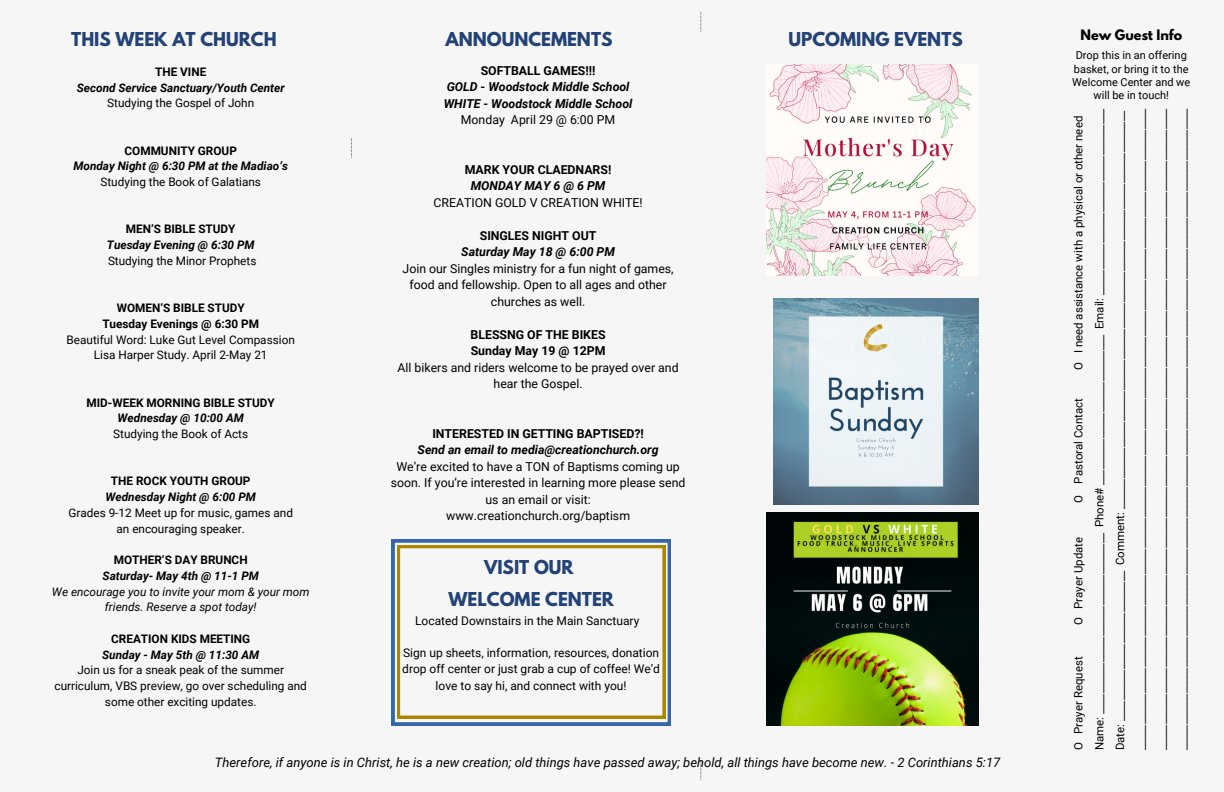
<style>
.page{position:relative;width:1224px;height:792px;background:#f6f6f6}
.page>*{position:absolute;margin:0;border:0;box-sizing:border-box;transform-origin:0 0}
.t1{font:700 17px "League Spartan";color:#234275}
.t2{font:italic 13px "Roboto";color:#000}
.t3{font:700 12.8px "League Spartan";color:#000}
.t4{font:12.3px/16.5px "Roboto";color:#000;text-align:center}
.t5{font:italic 700 12.3px/16.5px "Roboto";color:#000;text-align:center}
.t6{font:12px/16.5px "Roboto";color:#000;text-align:center}
.t7{font:11.8px/15.8px "Roboto";color:#000;text-align:center}
.t8{font:italic 700 11.8px/15.8px "Roboto";color:#000;text-align:center}
.t9{font:italic 11.8px/15.8px "Roboto";color:#000;text-align:center}
.t10{font:700 11.8px/15.8px "Roboto";color:#000;text-align:center}
.t11{font:11.5px "Roboto";color:#000}
.t12{font:11px/13px "Roboto";color:#000;text-align:center}
.s1{font-style:normal}
.s2{font-weight:400;font-style:normal}
.s3{font-weight:700}
.s4{font-weight:700;font-style:italic}
.s5{font-style:italic}
.s6{font-weight:400}
.s7{font-weight:700;font-style:normal}
</style>
<div class="page">
<svg style="left:351px;top:138px;width:1px;height:20px"></svg>
<svg style="left:700px;top:12px;width:1px;height:20px"></svg>
<svg style="left:700px;top:760px;width:1px;height:20px"></svg>
<svg style="left:392px;top:540px;width:279px;height:185px"></svg>
<img style="left:767px;top:65px;width:209px;height:211px">
<img style="left:773px;top:299px;width:206px;height:205px">
<img style="left:767px;top:513px;width:212px;height:212px">
<h1 class="t1" style="left:71px;top:30px;width:207px">THIS WEEK AT CHURCH</h1>
<h4 class="t1" style="left:445px;top:30px;width:169px">ANNOUNCEMENTS</h4>
<h1 class="t1" style="left:789px;top:30px;width:176px">UPCOMING EVENTS</h1>
<h4 class="t8" style="left:77px;top:64px;width:209px"><span class="s1">THE VINE<br></span>Second Service Sanctuary/Youth Center<br><span class="s2">Studying the Gospel of John</span></h4>
<h4 class="t8" style="left:73px;top:143px;width:216px"><span class="s1">COMMUNITY GROUP<br></span>Monday Night @ 6:30 PM at the Madiao’s<br><span class="s2">Studying the Book of Galatians</span></h4>
<h4 class="t7" style="left:107px;top:221px;width:151px"><span class="s3">MEN’S BIBLE STUDY<br></span><span class="s4">Tuesday Evening @ 6:30 PM<br></span>Studying the Minor Prophets</h4>
<h4 class="t7" style="left:67px;top:300px;width:230px"><span class="s3">WOMEN’S BIBLE STUDY<br>Tuesday Evenings @ 6:30 PM<br></span>Beautiful Word: Luke Gut Level Compassion<br>Lisa Harper Study. April 2-May 21</h4>
<h4 class="t10" style="left:87px;top:395px;width:190px">MID-WEEK MORNING BIBLE STUDY<br><span class="s5">Wednesday @ 10:00 AM<br></span><span class="s6">Studying the Book of Acts</span></h4>
<h4 class="t7" style="left:68px;top:473px;width:226px"><span class="s3">THE ROCK YOUTH GROUP<br></span><span class="s4">Wednesday Night @ 6:00 PM<br></span>Grades 9-12 Meet up for music, games and an encouraging speaker.</h4>
<h4 class="t9" style="left:52px;top:552px;width:259px"><span class="s7">MOTHER’S DAY BRUNCH<br></span><span class="s3">Saturday- May 4th @ 11-1 PM<br></span>We encourage you to invite your mom &amp; your mom friends. Reserve a spot today!</h4>
<h4 class="t7" style="left:55px;top:631px;width:254px"><span class="s3">CREATION KIDS MEETING<br></span><span class="s4">Sunday - May 5th @ 11:30 AM<br></span>Join us for a sneak peak of the summer curriculum, VBS preview, go over scheduling and some other exciting updates.</h4>
<p class="t5" style="left:444px;top:63px;width:190px"><span class="s1">SOFTBALL GAMES!!!<br></span>GOLD <span class="s1">-</span> Woodstock Middle School<br>WHITE - Woodstock Middle School<br><span class="s2">Monday April 29 @ 6:00 PM</span></p>
<p class="t4" style="left:434px;top:162px;width:211px"><span class="s3">MARK YOUR CLAEDNARS!<br></span><span class="s4">MONDAY MAY 6 @ 6 PM<br></span>CREATION GOLD V CREATION WHITE!</p>
<p class="t4" style="left:403px;top:228px;width:273px"><span class="s3">SINGLES NIGHT OUT<br></span><span class="s4">Saturday May 18 @ 6:00 PM<br></span>Join our Singles ministry for a fun night of games, food and fellowship. Open to all ages and other churches as well.</p>
<p class="t4" style="left:398px;top:327px;width:283px"><span class="s3">BLESSNG OF THE BIKES<br>Sunday May 19 @ 12PM<br></span>All bikers and riders welcome to be prayed over and hear the Gospel.</p>
<p class="t4" style="left:391px;top:426px;width:296px"><span class="s3">INTERESTED IN GETTING BAPTISED?!<br></span><span class="s4">Send an email to media@creationchurch.org<br></span>We’re excited to have a TON of Baptisms coming up soon. If you’re interested in learning more please send us an email or visit:<br>www.creationchurch.org/baptism</p>
<p class="t1" style="left:484px;top:559px;width:91px">VISIT OUR</p>
<p class="t1" style="left:448px;top:590px;width:167px">WELCOME CENTER</p>
<p class="t6" style="left:415px;top:613px;width:226px">Located Downstairs in the Main Sanctuary</p>
<h4 class="t6" style="left:402px;top:644px;width:259px">Sign up sheets, information, resources, donation drop off center or just grab a cup of coffee! We’d love to say hi, and connect with you!</h4>
<h2 class="t2" style="left:215px;top:755px;width:787px">Therefore, if anyone is in Christ, he is a new creation; old things have passed away; behold, all things have become new. - 2 Corinthians 5:17</h2>
<h4 class="t3" style="left:1081px;top:28px;width:103px">New Guest Info</h4>
<p class="t12" style="left:1072px;top:49px;width:120px">Drop this in an offering basket, or bring it to the<br>Welcome Center and we will be in touch!</p>
<h4 class="t11" style="left:1072px;top:370px;width:255px;rotate:-90deg">O I need assistance with a physical or other need</h4>
<h4 class="t11" style="left:1093px;top:750px;width:643px;rotate:-90deg">Name: ___________________________________ Phone# _____________________________ Email: ____________________________________</h4>
<h4 class="t11" style="left:1114px;top:750px;width:641px;rotate:-90deg">Date: _____________________________ Comment: _____________________________________________________________________________</h4>
<h1 class="t11" style="left:1135px;top:750px;width:643px;rotate:-90deg">____________________________________________________________________________________________________________________________</h1>
<h1 class="t11" style="left:1155px;top:750px;width:643px;rotate:-90deg">____________________________________________________________________________________________________________________________</h1>
<h4 class="t11" style="left:1176px;top:750px;width:643px;rotate:-90deg">____________________________________________________________________________________________________________________________</h4>
<h4 class="t11" style="left:1072px;top:503px;width:106px;rotate:-90deg">O Pastoral Contact</h4>
<h4 class="t11" style="left:1072px;top:625px;width:90px;rotate:-90deg">O Prayer Update</h4>
<h4 class="t11" style="left:1072px;top:750px;width:95px;rotate:-90deg">O Prayer Request</h4>
</div>
